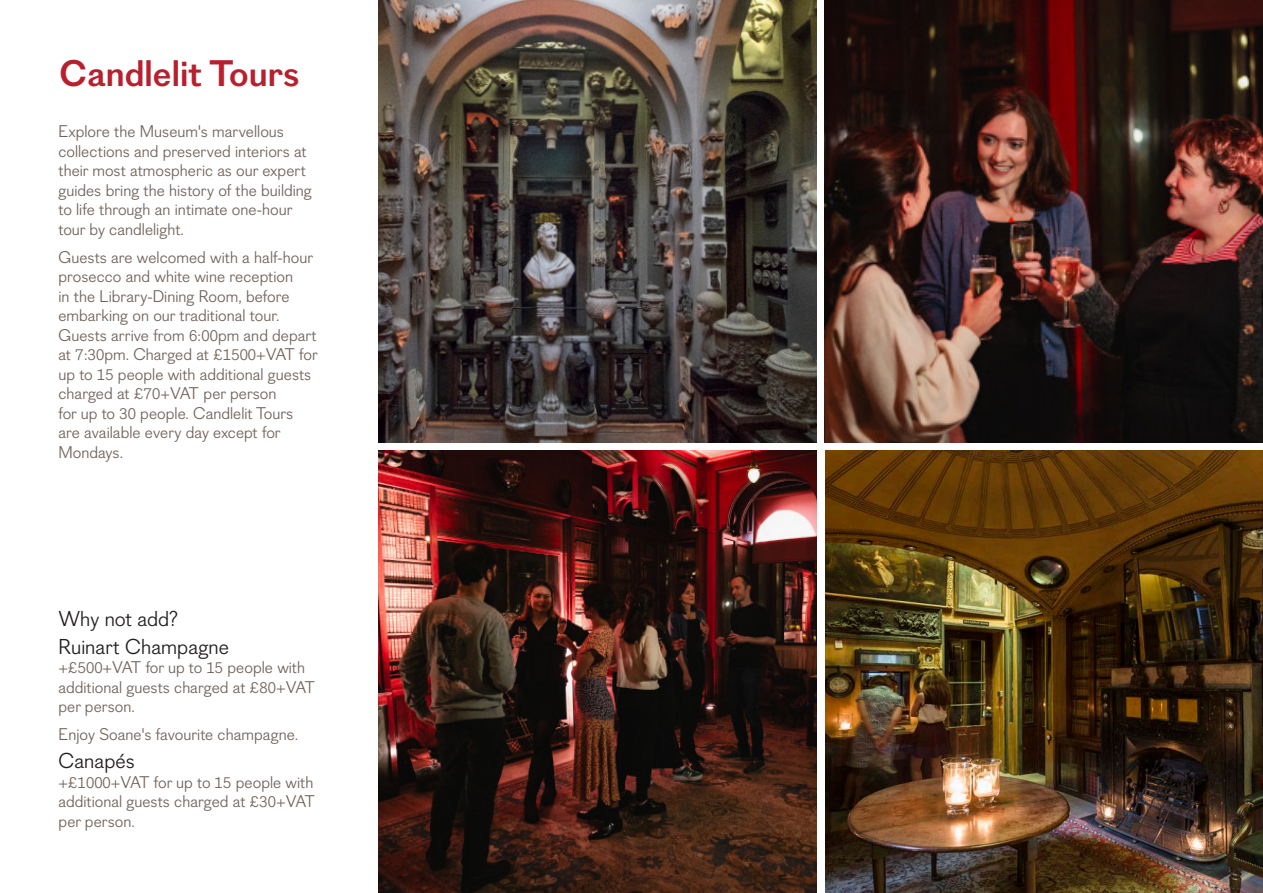
<style>
.page{position:relative;width:1263px;height:893px;background:#fff}
.page>*{position:absolute;margin:0;border:0;box-sizing:border-box;transform-origin:0 0}
.t1{font:700 36px "Figgins Sans";color:#b9202e}
.t2{font:21px "Figgins Sans";color:#231f20}
.t3{font:16.5px/19.5px "Figgins Sans";color:#71635c}
</style>
<div class="page">
<img style="left:826px;top:451px;width:437px;height:442px">
<img style="left:825px;top:0;width:438px;height:442px">
<img style="left:378px;top:451px;width:438px;height:442px">
<img style="left:378px;top:0;width:438px;height:442px">
<p class="t1" style="left:60px;top:52px;width:242px">Candlelit Tours</p>
<p class="t3" style="left:58px;top:122px;width:255px">Explore the Museum's marvellous collections and preserved interiors at their most atmospheric as our expert guides bring the history of the building to life through an intimate one-hour tour by candlelight.</p>
<p class="t3" style="left:58px;top:248px;width:261px">Guests are welcomed with a half-hour prosecco and white wine reception<br>in the Library-Dining Room, before embarking on our traditional tour.<br>Guests arrive from 6:00pm and depart at 7:30pm. Charged at £1500+VAT for up to 15 people with additional guests charged at £70+VAT per person<br>for up to 30 people. Candlelit Tours are available every day except for<br>Mondays.</p>
<p class="t2" style="left:58px;top:606px;width:121px">Why not add?</p>
<p class="t2" style="left:58px;top:634px;width:172px">Ruinart Champagne</p>
<p class="t3" style="left:58px;top:658px;width:258px">+£500+VAT for up to 15 people with additional guests charged at £80+VAT per person.</p>
<p class="t3" style="left:58px;top:725px;width:241px">Enjoy Soane's favourite champagne.</p>
<p class="t2" style="left:58px;top:748px;width:78px">Canapés</p>
<p class="t3" style="left:58px;top:773px;width:258px;text-align:justify">+£1000+VAT for up to 15 people with additional guests charged at £30+VAT per person.</p>
</div>
